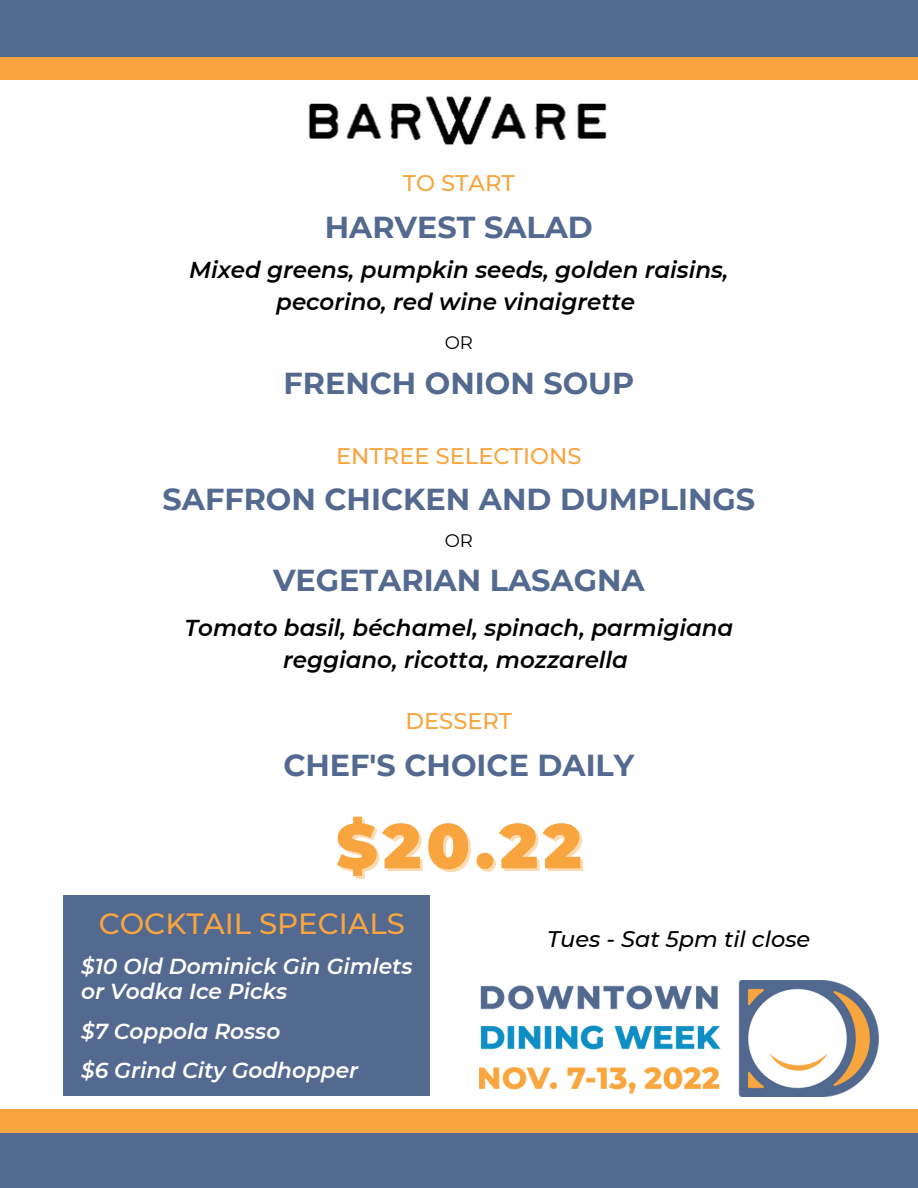
<style>
.page{position:relative;width:918px;height:1188px;background:#fff}
.page>*{position:absolute;margin:0;border:0;box-sizing:border-box;transform-origin:0 0}
.t1{font:900 63px "Montserrat";color:#f8a540}
.t2{font:700 30.3px "Montserrat";color:#53698f}
.t3{font:500 29.25px "Montserrat";color:#f8a540}
.t4{font:italic 600 22.95px/31.5px "Montserrat";color:#000;text-align:center}
.t5{font:500 22.65px "Montserrat";color:#f8a540}
.t6{font:italic 500 22.5px "Montserrat";color:#000}
.t7{font:italic 600 21.6px/24.8px "Montserrat";color:#fff}
.t8{font:18.15px "Montserrat";color:#000}
</style>
<div class="page">
<img style="left:480px;top:980px;width:398px;height:116px">
<div style="left:0;top:56px;width:918px;height:24px;background:#f8a540"></div>
<div style="left:0;top:0;width:918px;height:56px;background:#53698f"></div>
<div style="left:0;top:1132px;width:918px;height:56px;background:#53698f"></div>
<div style="left:0;top:1109px;width:918px;height:23px;background:#f8a540"></div>
<img style="left:308px;top:96px;width:299px;height:49px">
<div style="left:63px;top:896px;width:367px;height:200px;background:#53698f"></div>
<p class="t5" style="left:403px;top:169px;width:113px">TO START</p>
<h2 class="t2" style="left:325px;top:208px;width:270px">HARVEST SALAD</h2>
<p class="t4" style="left:189px;top:254px;width:541px">Mixed greens, pumpkin seeds, golden raisins, pecorino, red wine vinaigrette</p>
<p class="t8" style="left:445px;top:331px;width:30px">OR</p>
<h2 class="t2" style="left:283px;top:364px;width:352px">FRENCH ONION SOUP</h2>
<p class="t5" style="left:336px;top:442px;width:247px">ENTREE SELECTIONS</p>
<h2 class="t2" style="left:163px;top:481px;width:594px">SAFFRON CHICKEN AND DUMPLINGS</h2>
<p class="t8" style="left:445px;top:529px;width:30px">OR</p>
<h2 class="t2" style="left:273px;top:562px;width:373px">VEGETARIAN LASAGNA</h2>
<p class="t4" style="left:184px;top:612px;width:550px">Tomato basil, béchamel, spinach, parmigiana reggiano, ricotta, mozzarella</p>
<p class="t5" style="left:405px;top:707px;width:108px">DESSERT</p>
<h2 class="t2" style="left:283px;top:746px;width:352px">CHEF'S CHOICE DAILY</h2>
<h1 class="t1" style="left:336px;top:807px;width:247px">$20.22</h1>
<p class="t3" style="left:99px;top:905px;width:308px">COCKTAIL SPECIALS</p>
<p class="t7" style="left:81px;top:954px;width:333px">$10 Old Dominick Gin Gimlets or Vodka Ice Picks</p>
<p class="t7" style="left:81px;top:1012px;width:279px;line-height:38.2px">$7 Coppola Rosso<br>$6 Grind City Godhopper</p>
<p class="t6" style="left:547px;top:925px;width:265px">Tues - Sat 5pm til close</p>
</div>
